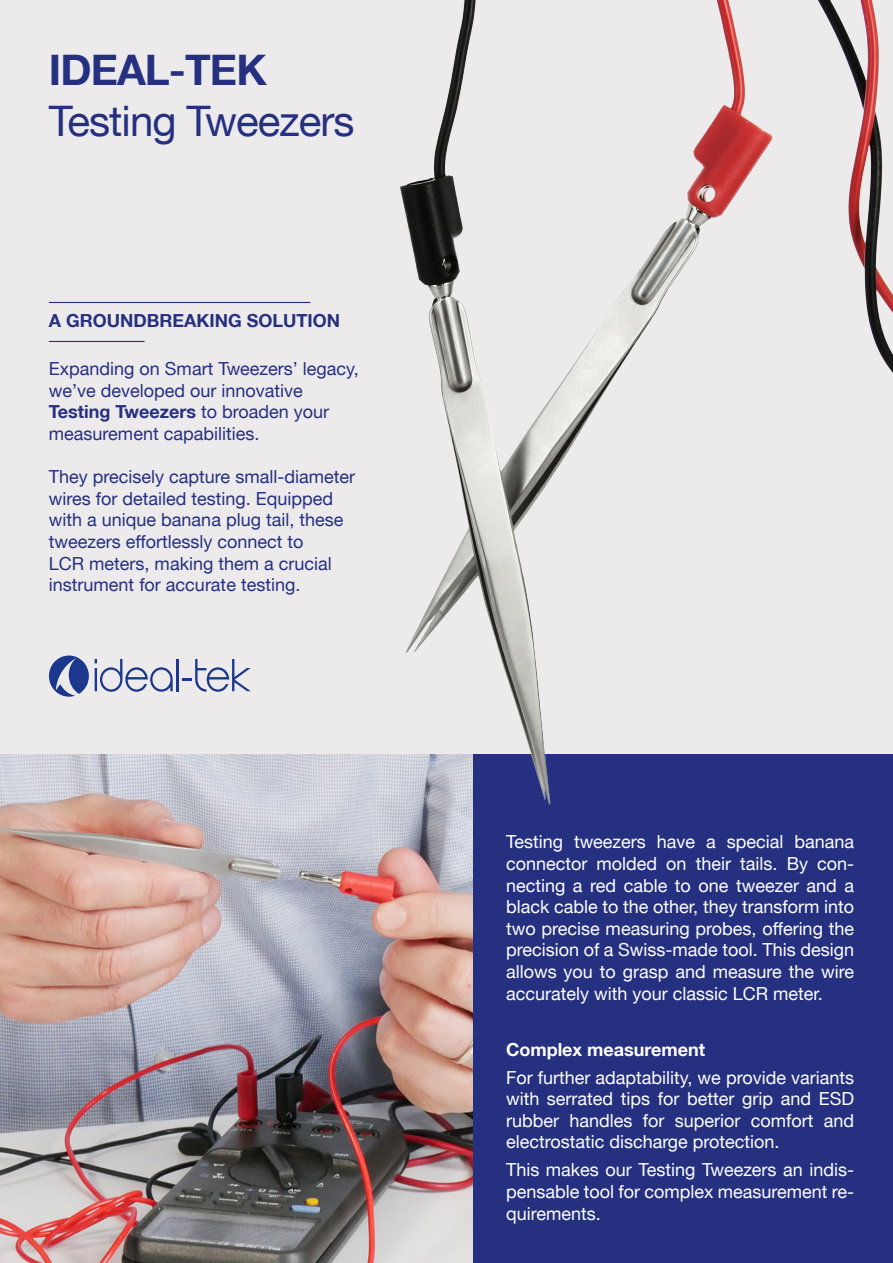
<style>
.page{position:relative;width:893px;height:1263px;background:#edeaeb}
.page>*{position:absolute;margin:0;border:0;box-sizing:border-box;transform-origin:0 0}
.t1{font:42.15px "Helvetica Neue LT";letter-spacing:-.02em;color:#253081}
.t2{font:700 42.15px "Helvetica Neue LT";letter-spacing:-.02em;color:#253081}
.t3{font:18px/21.6px "Helvetica Neue LT";color:#fff;text-align:justify}
.t4{font:18px/21.6px "Helvetica Neue LT";color:#253081}
.t5{font:700 18px "Helvetica Neue LT";color:#253081}
.t6{font:700 18px "Helvetica Neue LT";color:#fff}
.s1{font-weight:700}
</style>
<div class="page">
<div style="left:0;top:755px;width:893px;height:508px;background:#253081"></div>
<img style="left:276px;top:0;width:617px;height:825px">
<img style="left:0;top:755px;width:472px;height:508px">
<hr style="left:49px;top:341px;width:96px;height:1px;background:#253081">
<hr style="left:49px;top:302px;width:261px;height:1px;background:#253081">
<svg style="left:49px;top:655px;width:40px;height:42px"></svg>
<svg style="left:95px;top:659px;width:78px;height:33px"></svg>
<svg style="left:182px;top:659px;width:69px;height:33px"></svg>
<hr style="left:176px;top:659px;width:2px;height:32px;background:#1b388c">
<p class="t2" style="left:49px;top:44px;width:219px">IDEAL-TEK</p>
<p class="t1" style="left:49px;top:96px;width:307px">Testing Tweezers</p>
<p class="t5" style="left:49px;top:310px;width:293px">A GROUNDBREAKING SOLUTION</p>
<p class="t4" style="left:49px;top:358px;width:311px">Expanding on Smart Tweezers’ legacy, we’ve developed our innovative<br><span class="s1">Testing Tweezers</span> to broaden your measurement capabilities.</p>
<p class="t4" style="left:49px;top:466px;width:308px">They precisely capture small-diameter wires for detailed testing. Equipped with a unique banana plug tail, these tweezers effortlessly connect to<br>LCR meters, making them a crucial instrument for accurate testing.</p>
<p class="t3" style="left:506px;top:831px;width:350px">Testing tweezers have a special banana connector molded on their tails. By con&shy;necting a red cable to one tweezer and a black cable to the other, they transform into two precise measuring probes, offering the precision of a Swiss-made tool. This design allows you to grasp and measure the wire accurately with your classic LCR meter.</p>
<p class="t6" style="left:506px;top:1038px;width:201px">Complex measurement</p>
<p class="t3" style="left:506px;top:1066px;width:350px">For further adaptability, we provide variants with serrated tips for better grip and ESD rubber handles for superior comfort and electrostatic discharge protection.</p>
<p class="t3" style="left:506px;top:1159px;width:350px">This makes our Testing Tweezers an indis&shy;pensable tool for complex measurement re&shy;quirements.</p>
</div>
